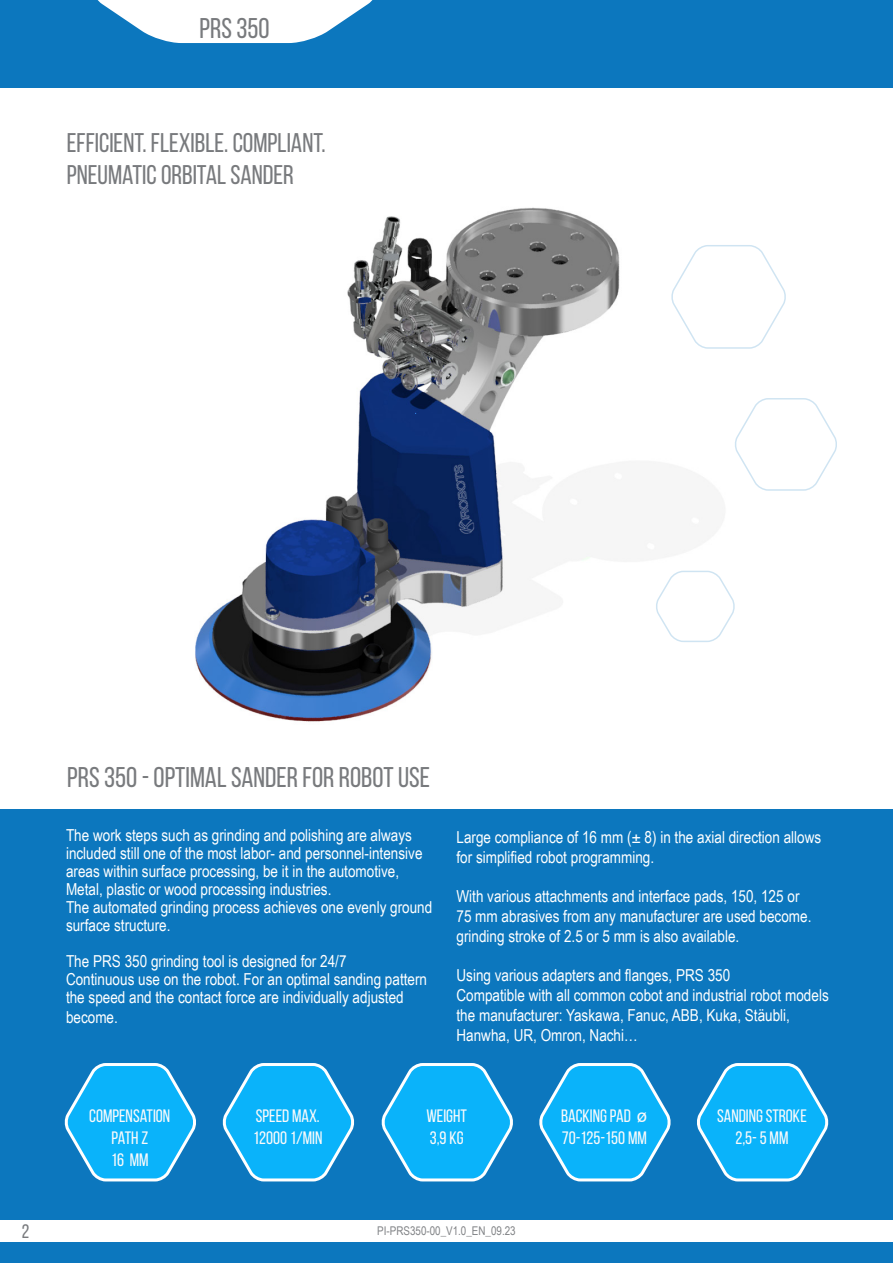
<style>
.page{position:relative;width:893px;height:1263px;background:#fff}
.page>*{position:absolute;margin:0;border:0;box-sizing:border-box;transform-origin:0 0}
.t1{font:28.5px "Bebas Neue";color:#787a7d}
.t2{font:27px "Bebas Neue";color:#787a7d}
.t3{font:19.5px "Bebas Neue";color:#787a7d}
.t4{font:18px/21.6px "Bebas Neue";color:#fafafa;text-align:center}
.t5{font:16.5px/18px "Arial Narrow";color:#fff}
.t6{font:12px "Arial Narrow";color:#808285}
.s1{font-family:"Arial"}
</style>
<div class="page">
<img style="left:195px;top:207px;width:528px;height:515px">
<div style="left:0;top:0;width:893px;height:87px;background:#0c77be"></div>
<div style="left:0;top:809px;width:893px;height:454px;background:#0c77be"></div>
<div style="left:0;top:1220px;width:893px;height:22px;background:#fff"></div>
<svg style="left:64px;top:1063px;width:132px;height:119px"></svg>
<svg style="left:222px;top:1063px;width:132px;height:119px"></svg>
<svg style="left:381px;top:1063px;width:132px;height:119px"></svg>
<svg style="left:539px;top:1063px;width:132px;height:119px"></svg>
<svg style="left:697px;top:1063px;width:132px;height:119px"></svg>
<svg style="left:97px;top:0;width:276px;height:43px"></svg>
<svg style="left:670px;top:244px;width:116px;height:105px"></svg>
<svg style="left:735px;top:398px;width:102px;height:93px"></svg>
<svg style="left:654px;top:570px;width:81px;height:73px"></svg>
<p class="t1" style="left:199px;top:12px;width:72px">PRS 350</p>
<p class="t2" style="left:67px;top:128px;width:260px">EFFICIENT. FLEXIBLE. COMPLIANT.</p>
<p class="t2" style="left:67px;top:160px;width:229px">PNEUMATIC ORBITAL SANDER</p>
<p class="t3" style="left:22px;top:1221px;width:9px">2</p>
<p class="t1" style="left:67px;top:761px;width:364px">PRS 350 - OPTIMAL SANDER FOR ROBOT USE</p>
<p class="t5" style="left:66px;top:825px;width:358px">The work steps such as grinding and polishing are always included still one of the most labor- and personnel-intensive areas within surface processing, be it in the automotive,</p>
<p class="t5" style="left:66px;top:879px;width:267px">Metal, plastic or wood processing industries.</p>
<p class="t5" style="left:66px;top:897px;width:368px">The automated grinding process achieves one evenly ground surface structure.</p>
<p class="t5" style="left:66px;top:951px;width:282px">The PRS 350 grinding tool is designed for 24/7</p>
<p class="t5" style="left:66px;top:969px;width:363px">Continuous use on the robot. For an optimal sanding pattern</p>
<p class="t5" style="left:66px;top:987px;width:339px">the speed and the contact force are individually adjusted</p>
<p class="t5" style="left:66px;top:1007px;width:53px">become.</p>
<p class="t5" style="left:456px;top:826px;width:366px;line-height:19.8px">Large compliance of 16 mm (± 8) in the axial direction allows for simplified robot programming.</p>
<p class="t5" style="left:456px;top:886px;width:356px;line-height:19.8px">With various attachments and interface pads, 150, 125 or<br>75 mm abrasives from any manufacturer are used become.</p>
<p class="t5" style="left:456px;top:926px;width:284px">grinding stroke of 2.5 or 5 mm is also available.</p>
<p class="t5" style="left:456px;top:966px;width:275px">Using various adapters and flanges, PRS 350</p>
<p class="t5" style="left:456px;top:986px;width:374px">Compatible with all common cobot and industrial robot models</p>
<p class="t5" style="left:456px;top:1005px;width:335px">the manufacturer: Yaskawa, Fanuc, ABB, Kuka, Stäubli,</p>
<p class="t5" style="left:456px;top:1025px;width:183px">Hanwha, UR, Omron, Nachi…</p>
<p class="t4" style="left:89px;top:1105px;width:83px">COMPENSATION<br>PATH Z</p>
<p class="t4" style="left:111px;top:1148px;width:39px">16 MM</p>
<p class="t4" style="left:256px;top:1105px;width:65px">SPEED MAX.</p>
<p class="t4" style="left:253px;top:1127px;width:71px">12000 1/MIN</p>
<p class="t4" style="left:426px;top:1105px;width:42px">WEIGHT</p>
<p class="t4" style="left:430px;top:1127px;width:35px">3,9 KG</p>
<p class="t6" style="left:377px;top:1222px;width:140px">PI-PRS350-00_V1.0_EN_09.23</p>
<p class="t4" style="left:561px;top:1105px;width:88px">BACKING PAD <span class="s1">ø</span></p>
<p class="t4" style="left:562px;top:1127px;width:87px">70-125-150 MM</p>
<p class="t4" style="left:717px;top:1105px;width:91px">SANDING STROKE</p>
<p class="t4" style="left:735px;top:1127px;width:54px">2,5- 5 MM</p>
</div>
